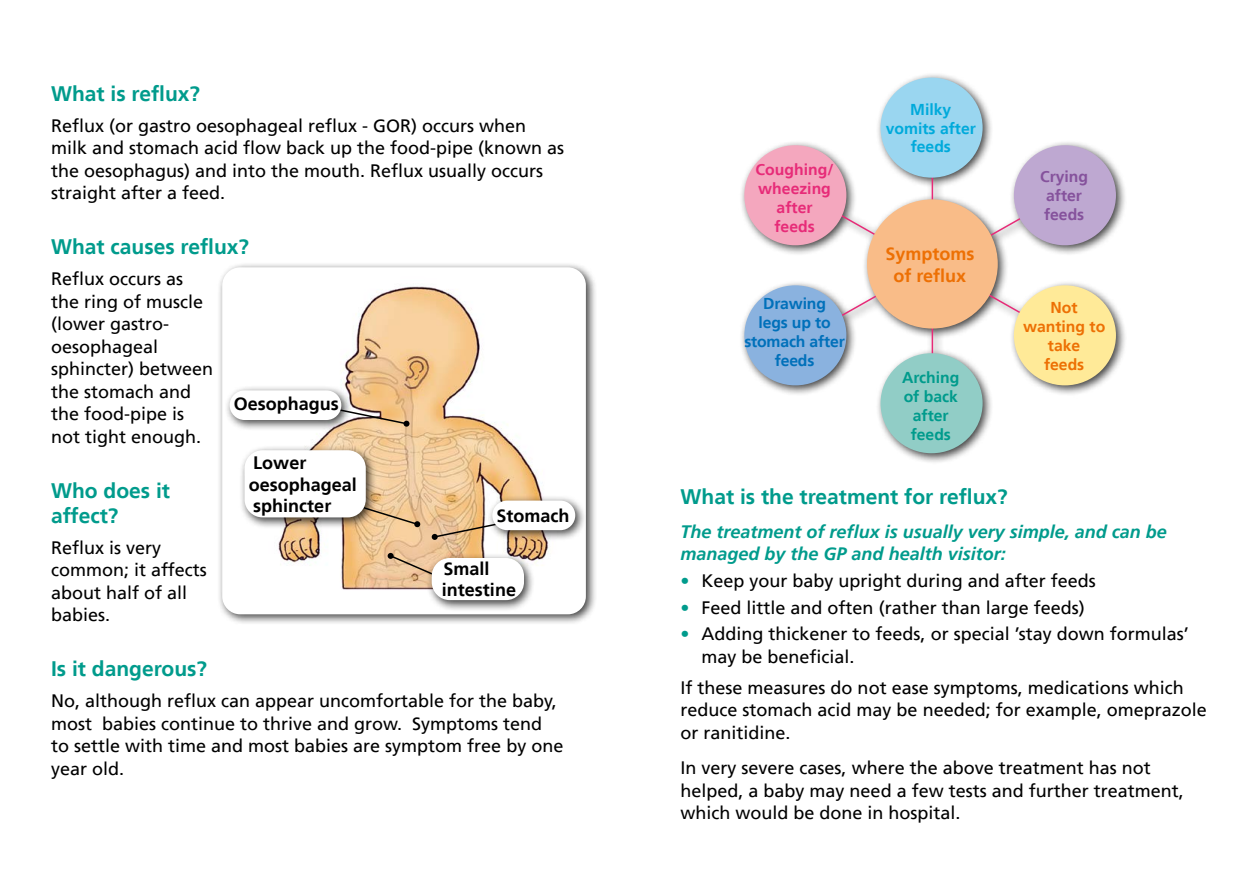
<style>
.page{position:relative;width:1259px;height:893px;background:#fff}
.page>*{position:absolute;margin:0;border:0;box-sizing:border-box;transform-origin:0 0}
.Main_Headings{font:700 21px/25.2px "Frutiger LT";color:#009b8c}
.Body_Text{font:18px/22.5px "Frutiger LT";color:#000}
.Sub-sub_heading{font:italic 700 18px/21.6px "Frutiger LT";color:#009b8c}
.Sub-sub_heading-2{font:700 18px/21.6px "Frutiger LT";color:#000}
.Boxed_text{font:700 18px/21.6px "Frutiger LT";color:#ed7004;text-align:center}
.Main_Headings-2{font:700 15.75px/18.9px "Frutiger LT";letter-spacing:-.01em;color:#0070ba;text-align:center}
.Main_Headings-3{font:700 15.75px/18.9px "Frutiger LT";color:#e72b78;text-align:center}
.Main_Headings-4{font:700 15.75px/18.9px "Frutiger LT";color:#009b8c;text-align:center}
.Main_Headings-5{font:700 15.75px/18.9px "Frutiger LT";color:#ed7004;text-align:center}
.Main_Headings-6{font:700 15.75px/18.9px "Frutiger LT";color:#00aadb;text-align:center}
.Main_Headings-7{font:700 15.75px "Frutiger LT";color:#85529c}
.s1{color:#009b8c}
</style>
<div class="page">
<div style="left:738px;top:72px;width:389px;height:393px;background:#000;opacity:.75"></div>
<hr style="left:931px;top:145px;width:2px;height:215px;background:#e72b78">
<svg style="left:971px;top:284px;width:73px;height:43px"></svg>
<svg style="left:823px;top:284px;width:73px;height:43px"></svg>
<svg style="left:971px;top:204px;width:73px;height:43px"></svg>
<svg style="left:823px;top:204px;width:73px;height:43px"></svg>
<div style="left:867px;top:199px;width:130px;height:130px;background:#f9bc88;border-radius:50%"></div>
<div style="left:1014px;top:145px;width:102px;height:100px;background:#bea8d1;border-radius:50%"></div>
<div style="left:744px;top:145px;width:102px;height:100px;background:#f4a7be;border-radius:50%"></div>
<div style="left:1014px;top:285px;width:102px;height:100px;background:#ffea98;border-radius:50%"></div>
<div style="left:744px;top:285px;width:102px;height:100px;background:#8ab2df;border-radius:50%"></div>
<div style="left:880px;top:353px;width:102px;height:100px;background:#91cdc6;border-radius:50%"></div>
<div style="left:880px;top:78px;width:102px;height:100px;background:#9ad6f0;border-radius:50%"></div>
<div style="left:216px;top:262px;width:381px;height:363px;background:#000;opacity:.75"></div>
<img style="left:222px;top:267px;width:364px;height:347px">
<svg style="left:352px;top:405px;width:57px;height:22px"></svg>
<svg style="left:377px;top:496px;width:43px;height:31px"></svg>
<svg style="left:388px;top:553px;width:38px;height:28px"></svg>
<svg style="left:432px;top:519px;width:55px;height:21px"></svg>
<div style="left:225px;top:385px;width:127px;height:46px;background:#000;opacity:.75"></div>
<div style="left:230px;top:390px;width:111px;height:30px;background:#fff;border-radius:15px"></div>
<div style="left:239px;top:445px;width:138px;height:84px;background:#000;opacity:.75"></div>
<div style="left:244px;top:450px;width:122px;height:67px;background:#fff;border-radius:18px"></div>
<div style="left:487px;top:495px;width:99px;height:46px;background:#000;opacity:.75"></div>
<div style="left:492px;top:501px;width:83px;height:29px;background:#fff;border-radius:15px"></div>
<div style="left:426px;top:552px;width:109px;height:60px;background:#000;opacity:.75"></div>
<div style="left:432px;top:558px;width:92px;height:42px;background:#fff;border-radius:18px"></div>
<p class="Main_Headings" style="left:51px;top:81px;width:150px">What is reflux?</p>
<p class="Body_Text" style="left:51px;top:114px;width:515px">Reflux (or gastro oesophageal reflux - GOR) occurs when milk and stomach acid flow back up the food-pipe (known as the oesophagus) and into the mouth. Reflux usually occurs straight after a feed.</p>
<p class="Main_Headings" style="left:51px;top:234px;width:199px">What causes reflux?</p>
<p class="Body_Text" style="left:51px;top:268px;width:164px">Reflux occurs as the ring of muscle (lower gastro&shy;oesophageal sphincter) between the stomach and the food-pipe is not tight enough.</p>
<p class="Main_Headings" style="left:51px;top:478px;width:121px">Who does it affect?</p>
<p class="Body_Text" style="left:51px;top:537px;width:157px">Reflux is very common; it affects about half of all babies.</p>
<p class="Main_Headings" style="left:51px;top:657px;width:157px">Is it dangerous?</p>
<p class="Body_Text" style="left:51px;top:690px;width:514px">No, although reflux can appear uncomfortable for the baby, most babies continue to thrive and grow. Symptoms tend to settle with time and most babies are symptom free by one year old.</p>
<p class="Sub-sub_heading-2" style="left:234px;top:393px;width:106px">Oesophagus</p>
<p class="Sub-sub_heading-2" style="left:249px;top:452px;width:110px">Lower oesophageal sphincter</p>
<p class="Sub-sub_heading-2" style="left:496px;top:505px;width:75px">Stomach</p>
<p class="Sub-sub_heading-2" style="left:442px;top:558px;width:76px">Small intestine</p>
<p class="Main_Headings-3" style="left:755px;top:160px;width:79px">Coughing/ wheezing after</p>
<p class="Main_Headings-3" style="left:774px;top:217px;width:42px">feeds</p>
<p class="Main_Headings-2" style="left:744px;top:294px;width:102px">Drawing<br>legs up to stomach after feeds</p>
<p class="Main_Headings-6" style="left:885px;top:100px;width:92px">Milky vomits after feeds</p>
<p class="Boxed_text" style="left:885px;top:243px;width:91px">Symptoms of reflux</p>
<p class="Main_Headings-4" style="left:902px;top:368px;width:59px">Arching of back after</p>
<p class="Main_Headings-4" style="left:910px;top:425px;width:42px">feeds</p>
<p class="Main_Headings-7" style="left:1040px;top:168px;width:50px">Crying</p>
<p class="Main_Headings-7" style="left:1046px;top:186px;width:37px">after</p>
<p class="Main_Headings-7" style="left:1044px;top:205px;width:42px">feeds</p>
<p class="Main_Headings-5" style="left:1023px;top:298px;width:84px">Not wanting to take</p>
<p class="Main_Headings-5" style="left:1044px;top:355px;width:42px">feeds</p>
<p class="Main_Headings" style="left:680px;top:484px;width:329px">What is the treatment for reflux?</p>
<p class="Sub-sub_heading" style="left:680px;top:521px;width:488px">The treatment of reflux is usually very simple, and can be managed by the GP and health visitor:</p>
<p class="Body_Text" style="left:680px;top:569px;width:417px"><span class="s1">•</span> Keep your baby upright during and after feeds</p>
<p class="Body_Text" style="left:680px;top:596px;width:406px"><span class="s1">•</span> Feed little and often (rather than large feeds)</p>
<p class="Body_Text" style="left:701px;top:623px;width:489px;text-indent:-21px"><span class="s1">•</span> Adding thickener to feeds, or special ’stay down formulas’ may be beneficial.</p>
<p class="Body_Text" style="left:680px;top:676px;width:528px">If these measures do not ease symptoms, medications which reduce stomach acid may be needed; for example, omeprazole or ranitidine.</p>
<p class="Body_Text" style="left:680px;top:757px;width:505px">In very severe cases, where the above treatment has not helped, a baby may need a few tests and further treatment, which would be done in hospital.</p>
</div>
